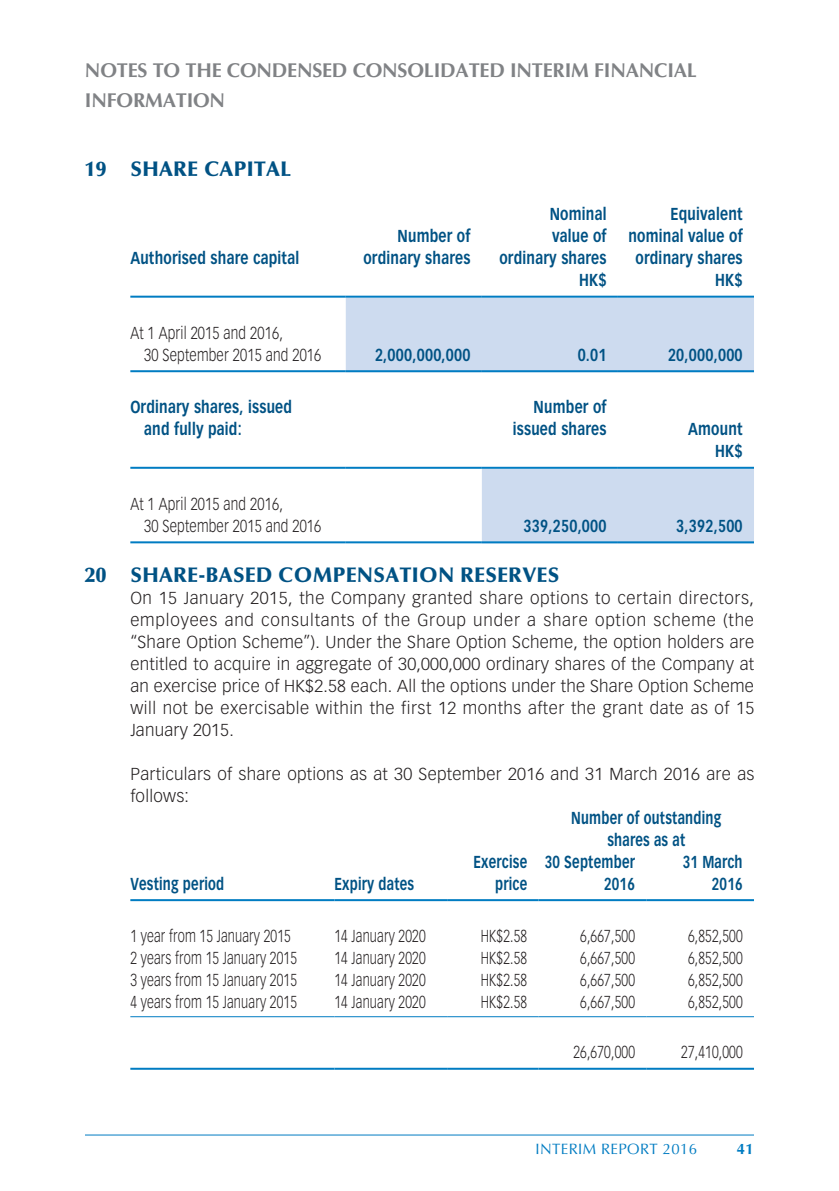
<style>
.page{position:relative;width:839px;height:1191px;background:#fff}
.page>*{position:absolute;margin:0;border:0;box-sizing:border-box;transform-origin:0 0}
._01_H1{font:900 21px "Optima LT Std";letter-spacing:.015em;color:#005284}
.t1{font:700 20px/30px "Optima LT Std";letter-spacing:-.01em;color:#808285}
._00_txt{font:300 17px/22px "Vectora LT Std";letter-spacing:.015em;color:#231f20;text-align:justify}
._50_Table_txt{font:300 17px "Vectora LT Std";letter-spacing:.015em;color:#231f20;scale:.75 1}
._00_txt-2{font:700 17px "Vectora LT Std";letter-spacing:.02em;color:#005284;scale:.8 1}
._50_Table_txt-2{font:700 17px "Vectora LT Std";letter-spacing:.02em;color:#005284;scale:.75 1}
._00_txt-3{font:300 17px "Vectora LT Std";letter-spacing:.015em;color:#231f20;scale:.8 1}
.t2{font:15px "Optima LT Std";letter-spacing:.025em;color:#007cc2}
.t3{font:700 15px "Optima LT Std";color:#007cc2}
</style>
<div class="page">
<hr style="left:85px;top:1134px;width:669px;height:1px;background:#007cc2">
<svg style="left:346px;top:298px;width:408px;height:243px;fill:#cddbef"></svg>
<hr style="left:130px;top:296px;width:216px;height:2px;background:#007cc2">
<hr style="left:346px;top:296px;width:136px;height:2px;background:#007cc2">
<hr style="left:482px;top:296px;width:136px;height:2px;background:#007cc2">
<hr style="left:618px;top:296px;width:136px;height:2px;background:#007cc2">
<hr style="left:130px;top:370px;width:216px;height:2px;background:#007cc2">
<hr style="left:346px;top:370px;width:136px;height:2px;background:#007cc2">
<hr style="left:482px;top:370px;width:136px;height:2px;background:#007cc2">
<hr style="left:618px;top:370px;width:136px;height:2px;background:#007cc2">
<hr style="left:130px;top:467px;width:216px;height:2px;background:#007cc2">
<hr style="left:346px;top:467px;width:136px;height:2px;background:#007cc2">
<hr style="left:482px;top:467px;width:136px;height:2px;background:#007cc2">
<hr style="left:618px;top:467px;width:136px;height:2px;background:#007cc2">
<hr style="left:130px;top:541px;width:216px;height:2px;background:#007cc2">
<hr style="left:346px;top:541px;width:136px;height:2px;background:#007cc2">
<hr style="left:482px;top:541px;width:136px;height:2px;background:#007cc2">
<hr style="left:618px;top:541px;width:136px;height:2px;background:#007cc2">
<hr style="left:130px;top:899px;width:204px;height:2px;background:#007cc2">
<hr style="left:334px;top:899px;width:114px;height:2px;background:#007cc2">
<hr style="left:448px;top:899px;width:91px;height:2px;background:#007cc2">
<hr style="left:539px;top:899px;width:107px;height:2px;background:#007cc2">
<hr style="left:646px;top:899px;width:108px;height:2px;background:#007cc2">
<hr style="left:130px;top:1016px;width:204px;height:1px;background:#007cc2">
<hr style="left:334px;top:1016px;width:114px;height:1px;background:#007cc2">
<hr style="left:448px;top:1016px;width:91px;height:1px;background:#007cc2">
<hr style="left:539px;top:1016px;width:107px;height:1px;background:#007cc2">
<hr style="left:646px;top:1016px;width:108px;height:1px;background:#007cc2">
<hr style="left:130px;top:1067px;width:204px;height:2px;background:#007cc2">
<hr style="left:334px;top:1067px;width:114px;height:2px;background:#007cc2">
<hr style="left:448px;top:1067px;width:91px;height:2px;background:#007cc2">
<hr style="left:539px;top:1067px;width:107px;height:2px;background:#007cc2">
<hr style="left:646px;top:1067px;width:108px;height:2px;background:#007cc2">
<p class="t1" style="left:85px;top:56px;width:613px">NOTES TO THE CONDENSED CONSOLIDATED INTERIM FINANCIAL<br>INFORMATION</p>
<p class="_01_H1" style="left:85px;top:157px;width:208px">19 SHARE CAPITAL</p>
<p class="_00_txt-2" style="left:130px;top:248px;width:213px">Authorised share capital</p>
<p class="_00_txt-2" style="left:398px;top:226px;width:93px">Number of</p>
<p class="_00_txt-2" style="left:363px;top:248px;width:136px">ordinary shares</p>
<p class="_00_txt-2" style="left:550px;top:204px;width:73px">Nominal</p>
<p class="_00_txt-2" style="left:552px;top:226px;width:70px">value of</p>
<p class="_00_txt-2" style="left:499px;top:248px;width:136px">ordinary shares</p>
<p class="_00_txt-2" style="left:670px;top:204px;width:92px">Equivalent</p>
<p class="_00_txt-2" style="left:628px;top:226px;width:144px">nominal value of</p>
<p class="_00_txt-2" style="left:635px;top:248px;width:136px">ordinary shares</p>
<p class="_00_txt-2" style="left:579px;top:270px;width:36px">HK$</p>
<p class="_00_txt-2" style="left:715px;top:270px;width:36px">HK$</p>
<p class="_00_txt-3" style="left:130px;top:323px;width:192px">At 1 April 2015 and 2016,</p>
<p class="_00_txt-3" style="left:144px;top:345px;width:223px">30 September 2015 and 2016</p>
<p class="_00_txt-2" style="left:375px;top:344px;width:121px">2,000,000,000</p>
<p class="_00_txt-2" style="left:578px;top:344px;width:38px">0.01</p>
<p class="_00_txt-2" style="left:668px;top:344px;width:95px">20,000,000</p>
<p class="_00_txt-2" style="left:130px;top:397px;width:204px">Ordinary shares, issued</p>
<p class="_00_txt-2" style="left:144px;top:419px;width:124px">and fully paid:</p>
<p class="_00_txt-2" style="left:534px;top:397px;width:93px">Number of</p>
<p class="_00_txt-2" style="left:513px;top:419px;width:119px">issued shares</p>
<p class="_00_txt-2" style="left:688px;top:419px;width:70px">Amount</p>
<p class="_00_txt-2" style="left:715px;top:441px;width:36px">HK$</p>
<p class="_00_txt-3" style="left:130px;top:494px;width:192px">At 1 April 2015 and 2016,</p>
<p class="_00_txt-3" style="left:144px;top:516px;width:223px">30 September 2015 and 2016</p>
<p class="_00_txt-2" style="left:524px;top:515px;width:105px">339,250,000</p>
<p class="_00_txt-2" style="left:676px;top:515px;width:84px">3,392,500</p>
<p class="_01_H1" style="left:85px;top:562px;width:476px">20 SHARE-BASED COMPENSATION RESERVES</p>
<p class="_00_txt" style="left:130px;top:587px;width:625px">On 15 January 2015, the Company granted share options to certain directors, employees and consultants of the Group under a share option scheme (the “Share Option Scheme”). Under the Share Option Scheme, the option holders are entitled to acquire in aggregate of 30,000,000 ordinary shares of the Company at an exercise price of HK$2.58 each. All the options under the Share Option Scheme will not be exercisable within the first 12 months after the grant date as of 15<br>January 2015.</p>
<p class="_00_txt" style="left:130px;top:763px;width:625px">Particulars of share options as at 30 September 2016 and 31 March 2016 are as follows:</p>
<p class="_50_Table_txt-2" style="left:571px;top:807px;width:202px">Number of outstanding</p>
<p class="_50_Table_txt-2" style="left:607px;top:829px;width:105px">shares as at</p>
<p class="_50_Table_txt-2" style="left:130px;top:873px;width:127px">Vesting period</p>
<p class="_50_Table_txt-2" style="left:334px;top:873px;width:108px">Expiry dates</p>
<p class="_50_Table_txt-2" style="left:473px;top:851px;width:73px">Exercise</p>
<p class="_50_Table_txt-2" style="left:495px;top:873px;width:44px">price</p>
<p class="_50_Table_txt-2" style="left:545px;top:851px;width:122px">30 September</p>
<p class="_50_Table_txt-2" style="left:604px;top:873px;width:43px">2016</p>
<p class="_50_Table_txt-2" style="left:683px;top:851px;width:81px">31 March</p>
<p class="_50_Table_txt-2" style="left:712px;top:873px;width:43px">2016</p>
<p class="_50_Table_txt" style="left:130px;top:926px;width:216px">1 year from 15 January 2015</p>
<p class="_50_Table_txt" style="left:334px;top:926px;width:123px">14 January 2020</p>
<p class="_50_Table_txt" style="left:481px;top:926px;width:63px">HK$2.58</p>
<p class="_50_Table_txt" style="left:580px;top:926px;width:74px">6,667,500</p>
<p class="_50_Table_txt" style="left:688px;top:926px;width:74px">6,852,500</p>
<p class="_50_Table_txt" style="left:130px;top:948px;width:224px">2 years from 15 January 2015</p>
<p class="_50_Table_txt" style="left:334px;top:948px;width:123px">14 January 2020</p>
<p class="_50_Table_txt" style="left:481px;top:948px;width:63px">HK$2.58</p>
<p class="_50_Table_txt" style="left:580px;top:948px;width:74px">6,667,500</p>
<p class="_50_Table_txt" style="left:688px;top:948px;width:74px">6,852,500</p>
<p class="_50_Table_txt" style="left:130px;top:970px;width:224px">3 years from 15 January 2015</p>
<p class="_50_Table_txt" style="left:334px;top:970px;width:123px">14 January 2020</p>
<p class="_50_Table_txt" style="left:481px;top:970px;width:63px">HK$2.58</p>
<p class="_50_Table_txt" style="left:580px;top:970px;width:74px">6,667,500</p>
<p class="_50_Table_txt" style="left:688px;top:970px;width:74px">6,852,500</p>
<p class="_50_Table_txt" style="left:130px;top:992px;width:224px">4 years from 15 January 2015</p>
<p class="_50_Table_txt" style="left:334px;top:992px;width:123px">14 January 2020</p>
<p class="_50_Table_txt" style="left:481px;top:992px;width:63px">HK$2.58</p>
<p class="_50_Table_txt" style="left:580px;top:992px;width:74px">6,667,500</p>
<p class="_50_Table_txt" style="left:688px;top:992px;width:74px">6,852,500</p>
<p class="_50_Table_txt" style="left:573px;top:1042px;width:83px">26,670,000</p>
<p class="_50_Table_txt" style="left:681px;top:1042px;width:83px">27,410,000</p>
<p class="t2" style="left:535px;top:1140px;width:163px">INTERIM REPORT 2016</p>
<p class="t3" style="left:737px;top:1140px;width:19px">41</p>
</div>
